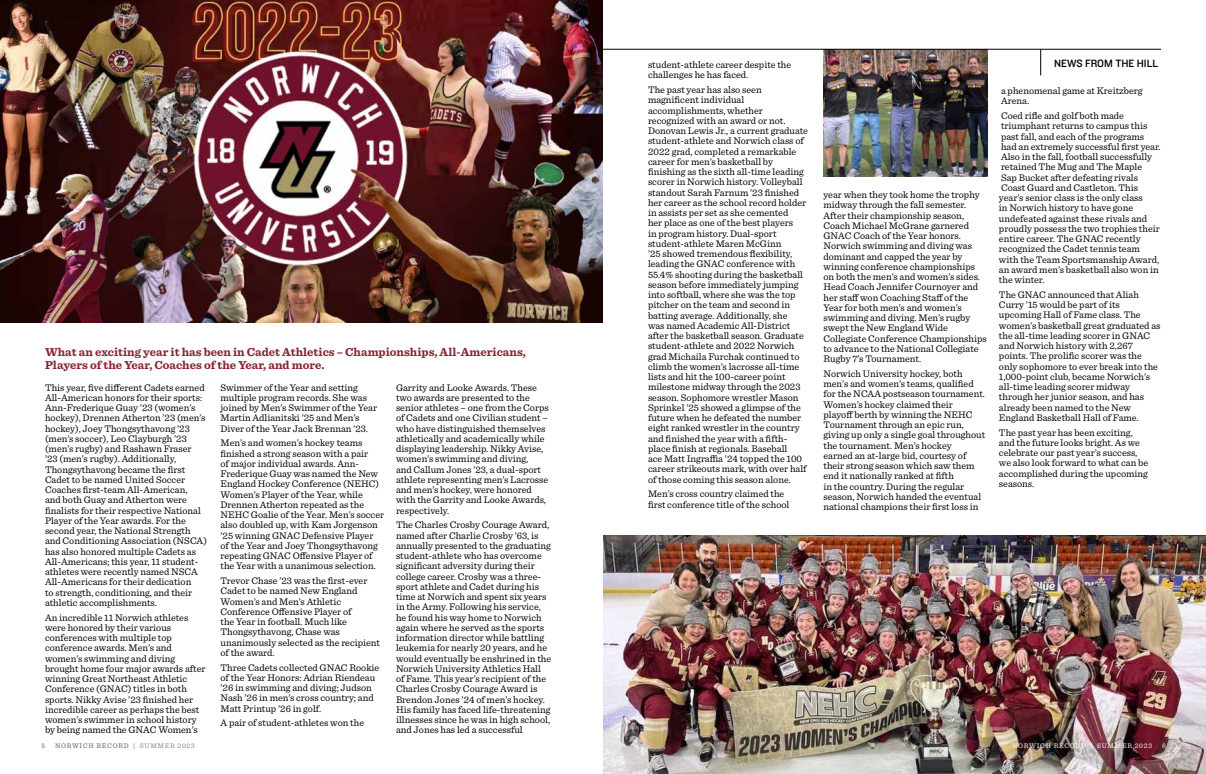
<style>
.page{position:relative;width:1206px;height:774px;background:#fff}
.page>*{position:absolute;margin:0;border:0;box-sizing:border-box;transform-origin:0 0}
.t1{font:700 12px/12.9px "Sentinel";color:#8a2432}
.t2{font:11px "Knockout HTF31 Junior Middlewt";color:#000}
.t3{font:10px/10.2px "Sentinel";color:#000}
.t4{font:7px "Sentinel";letter-spacing:.1em;color:#58595b}
.t5{font:7px "Sentinel";letter-spacing:.1em;color:#fff}
.s1{color:#808285}
</style>
<div class="page">
<img style="left:603px;top:535px;width:603px;height:239px">
<img style="left:824px;top:50px;width:164px;height:127px">
<hr style="left:0;top:49px;width:1161px;height:1px;background:#000">
<svg style="left:1040px;top:50px;width:1px;height:25px"></svg>
<img style="left:0;top:0;width:603px;height:322px">
<p class="t1" style="left:45px;top:345px;width:482px">What an exciting year it has been in Cadet Athletics – Championships, All-Americans,<br>Players of the Year, Coaches of the Year, and more.</p>
<p class="t3" style="left:45px;top:382px;width:163px">This year, five different Cadets earned All-American honors for their sports:<br>Ann-Frederique Guay ’23 (women’s hockey), Drennen Atherton ’23 (men’s hockey), Joey Thongsythavong ’23 (men’s soccer), Leo Clayburgh ’23 (men’s rugby) and Rashawn Fraser<br>’23 (men’s rugby). Additionally, Thongsythavong became the first Cadet to be named United Soccer Coaches first-team All-American,<br>and both Guay and Atherton were finalists for their respective National Player of the Year awards. For the second year, the National Strength and Conditioning Association (NSCA) has also honored multiple Cadets as All-Americans; this year, 11 student&shy;athletes were recently named NSCA All-Americans for their dedication<br>to strength, conditioning, and their athletic accomplishments.</p>
<p class="t3" style="left:45px;top:612px;width:162px">An incredible 11 Norwich athletes were honored by their various conferences with multiple top conference awards. Men’s and women’s swimming and diving brought home four major awards after winning Great Northeast Athletic<br>Conference (GNAC) titles in both sports. Nikky Avise ’23 finished her incredible career as perhaps the best women’s swimmer in school history by being named the GNAC Women’s</p>
<p class="t3" style="left:220px;top:382px;width:158px">Swimmer of the Year and setting multiple program records. She was joined by Men’s Swimmer of the Year Martin Adlianitski ’25 and Men’s Diver of the Year Jack Brennan ’23.</p>
<p class="t3" style="left:220px;top:437px;width:165px">Men’s and women’s hockey teams finished a strong season with a pair<br>of major individual awards. Ann-Frederique Guay was named the New England Hockey Conference (NEHC)<br>Women’s Player of the Year, while Drennen Atherton repeated as the NEHC Goalie of the Year. Men’s soccer also doubled up, with Kam Jorgenson ’25 winning GNAC Defensive Player of the Year and Joey Thongsythavong repeating GNAC Offensive Player of the Year with a unanimous selection.</p>
<p class="t3" style="left:220px;top:575px;width:161px">Trevor Chase ’23 was the first-ever<br>Cadet to be named New England<br>Women’s and Men’s Athletic<br>Conference Offensive Player of<br>the Year in football. Much like<br>Thongsythavong, Chase was unanimously selected as the recipient of the award.</p>
<p class="t3" style="left:220px;top:662px;width:160px">Three Cadets collected GNAC Rookie of the Year Honors: Adrian Riendeau ’26 in swimming and diving; Judson Nash ’26 in men’s cross country; and Matt Printup ’26 in golf.</p>
<p class="t3" style="left:220px;top:717px;width:145px">A pair of student-athletes won the</p>
<p class="t3" style="left:396px;top:382px;width:154px">Garrity and Looke Awards. These two awards are presented to the senior athletes – one from the Corps of Cadets and one Civilian student – who have distinguished themselves athletically and academically while displaying leadership. Nikky Avise, women’s swimming and diving,<br>and Callum Jones ’23, a dual-sport athlete representing men’s Lacrosse and men’s hockey, were honored with the Garrity and Looke Awards, respectively.</p>
<p class="t3" style="left:396px;top:519px;width:157px">The Charles Crosby Courage Award, named after Charlie Crosby ’63, is annually presented to the graduating student-athlete who has overcome significant adversity during their college career. Crosby was a three&shy;sport athlete and Cadet during his time at Norwich and spent six years in the Army. Following his service, he found his way home to Norwich again where he served as the sports information director while battling leukemia for nearly 20 years, and he would eventually be enshrined in the Norwich University Athletics Hall of Fame. This year’s recipient of the Charles Crosby Courage Award is Brendon Jones ’24 of men’s hockey.<br>His family has faced life-threatening illnesses since he was in high school, and Jones has led a successful</p>
<p class="t3" style="left:648px;top:59px;width:145px">student-athlete career despite the challenges he has faced.</p>
<p class="t3" style="left:648px;top:84px;width:162px">The past year has also seen magnificent individual accomplishments, whether recognized with an award or not.<br>Donovan Lewis Jr., a current graduate student-athlete and Norwich class of 2022 grad, completed a remarkable career for men’s basketball by finishing as the sixth all-time leading scorer in Norwich history. Volleyball standout Sarah Farnum ’23 finished her career as the school record holder in assists per set as she cemented<br>her place as one of the best players<br>in program history. Dual-sport student-athlete Maren McGinn<br>’25 showed tremendous flexibility, leading the GNAC conference with 55.4% shooting during the basketball season before immediately jumping into softball, where she was the top pitcher on the team and second in batting average. Additionally, she<br>was named Academic All-District after the basketball season. Graduate student-athlete and 2022 Norwich grad Michaila Furchak continued to climb the women’s lacrosse all-time lists and hit the 100-career point milestone midway through the 2023 season. Sophomore wrestler Mason Sprinkel ’25 showed a glimpse of the future when he defeated the number eight ranked wrestler in the country and finished the year with a fifth&shy;place finish at regionals. Baseball<br>ace Matt Ingraffia ’24 topped the 100 career strikeouts mark, with over half of those coming this season alone.</p>
<p class="t3" style="left:648px;top:488px;width:143px">Men’s cross country claimed the first conference title of the school</p>
<p class="t3" style="left:824px;top:189px;width:165px">year when they took home the trophy midway through the fall semester.<br>After their championship season,<br>Coach Michael McGrane garnered<br>GNAC Coach of the Year honors.<br>Norwich swimming and diving was dominant and capped the year by winning conference championships on both the men’s and women’s sides.<br>Head Coach Jennifer Cournoyer and her staff won Coaching Staff of the<br>Year for both men’s and women’s swimming and diving. Men’s rugby swept the New England Wide<br>Collegiate Conference Championships to advance to the National Collegiate<br>Rugby 7’s Tournament.</p>
<p class="t3" style="left:824px;top:368px;width:163px">Norwich University hockey, both men’s and women’s teams, qualified for the NCAA postseason tournament.<br>Women’s hockey claimed their playoff berth by winning the NEHC Tournament through an epic run, giving up only a single goal throughout the tournament. Men’s hockey<br>earned an at-large bid, courtesy of their strong season which saw them end it nationally ranked at fifth<br>in the country. During the regular season, Norwich handed the eventual national champions their first loss in</p>
<p class="t2" style="left:1054px;top:58px;width:106px">NEWS FROM THE HILL</p>
<p class="t3" style="left:1001px;top:85px;width:143px">a phenomenal game at Kreitzberg<br>Arena.</p>
<p class="t3" style="left:999px;top:110px;width:163px">Coed rifle and golf both made triumphant returns to campus this past fall, and each of the programs<br>had an extremely successful first year.<br>Also in the fall, football successfully retained The Mug and The Maple<br>Sap Bucket after defeating rivals Coast Guard and Castleton. This year’s senior class is the only class<br>in Norwich history to have gone undefeated against these rivals and proudly possess the two trophies their entire career. The GNAC recently recognized the Cadet tennis team with the Team Sportsmanship Award, an award men’s basketball also won in the winter.</p>
<p class="t3" style="left:999px;top:289px;width:163px">The GNAC announced that Aliah Curry ’15 would be part of its upcoming Hall of Fame class. The women’s basketball great graduated as the all-time leading scorer in GNAC and Norwich history with 2,267 points. The prolific scorer was the only sophomore to ever break into the 1,000-point club, became Norwich’s all-time leading scorer midway through her junior season, and has already been named to the New England Basketball Hall of Fame.</p>
<p class="t3" style="left:999px;top:426px;width:151px">The past year has been exciting, and the future looks bright. As we celebrate our past year’s success, we also look forward to what can be accomplished during the upcoming seasons.</p>
<p class="t4" style="left:41px;top:740px;width:5px">5</p>
<p class="t4" style="left:55px;top:740px;width:141px">NORWICH RECORD | <span class="s1">SUMMER 2023</span></p>
<p class="t5" style="left:1012px;top:740px;width:141px">NORWICH RECORD | SUMMER 2023</p>
<p class="t5" style="left:1162px;top:740px;width:5px">6</p>
</div>
